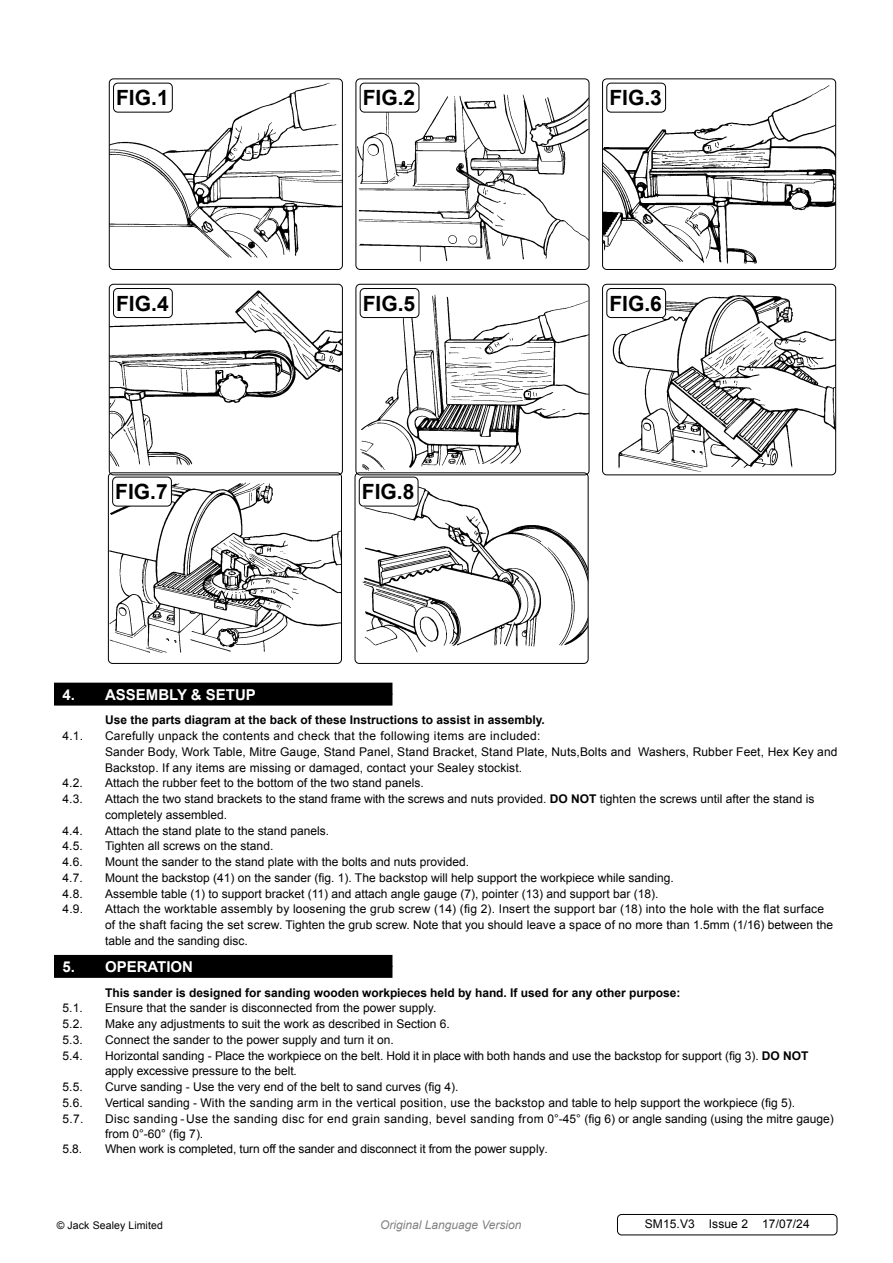
<style>
.page{position:relative;width:893px;height:1263px;background:#fff}
.page>*{position:absolute;margin:0;border:0;box-sizing:border-box;transform-origin:0 0}
.t1{font:700 21px "Arial";color:#000}
.t2{font:700 15px "Arial";color:#fff}
.Body__Tabbed{font:12px/15.8px "Arial";color:#000}
.Body__Tabbed-2{font:700 12px "Arial";color:#000}
.Body__Tabbed-3{font:12px/15.8px "Arial";letter-spacing:.03em;color:#000}
.Body__Tabbed-4{font:12px "Arial";letter-spacing:.02em;color:#000}
.t3{font:italic 12px "Arial";color:#818181}
.Body__Footer{font:12px "Arial";letter-spacing:.01em;color:#000}
.Body__Justified__7pt{font:10.5px "Arial";letter-spacing:.01em;color:#000}
.s1{font-weight:700}
</style>
<div class="page">
<div style="left:54px;top:693px;width:338px;height:12px;background:#000"></div>
<div style="left:54px;top:683px;width:338px;height:12px;background:#000"></div>
<div style="left:54px;top:966px;width:338px;height:12px;background:#000"></div>
<div style="left:54px;top:955px;width:338px;height:12px;background:#000"></div>
<img style="left:109px;top:80px;width:232px;height:189px">
<div style="left:109px;top:78px;width:234px;height:192px;border:1px solid #000;border-radius:4px"></div>
<div style="left:114px;top:83px;width:58px;height:29px;background:#fff;border-radius:4px"></div>
<div style="left:113px;top:83px;width:60px;height:30px;border:1px solid #000;border-radius:4px"></div>
<img style="left:356px;top:85px;width:233px;height:184px">
<div style="left:356px;top:78px;width:233px;height:192px;border:1px solid #000;border-radius:4px"></div>
<div style="left:360px;top:83px;width:59px;height:29px;background:#fff;border-radius:4px"></div>
<div style="left:360px;top:83px;width:59px;height:30px;border:1px solid #000;border-radius:4px"></div>
<img style="left:604px;top:80px;width:232px;height:189px">
<div style="left:602px;top:78px;width:234px;height:192px;border:1px solid #000;border-radius:4px"></div>
<div style="left:607px;top:83px;width:59px;height:29px;background:#fff;border-radius:4px"></div>
<div style="left:606px;top:83px;width:60px;height:30px;border:1px solid #000;border-radius:4px"></div>
<img style="left:109px;top:284px;width:232px;height:183px">
<div style="left:109px;top:284px;width:234px;height:191px;border:1px solid #000;border-radius:4px"></div>
<div style="left:114px;top:288px;width:58px;height:29px;background:#fff;border-radius:4px"></div>
<div style="left:113px;top:288px;width:60px;height:30px;border:1px solid #000;border-radius:4px"></div>
<img style="left:359px;top:291px;width:230px;height:183px">
<div style="left:356px;top:284px;width:233px;height:191px;border:1px solid #000;border-radius:4px"></div>
<div style="left:360px;top:288px;width:59px;height:29px;background:#fff;border-radius:4px"></div>
<div style="left:360px;top:288px;width:59px;height:30px;border:1px solid #000;border-radius:4px"></div>
<img style="left:603px;top:292px;width:233px;height:183px">
<div style="left:602px;top:284px;width:234px;height:191px;border:1px solid #000;border-radius:4px"></div>
<div style="left:607px;top:288px;width:59px;height:29px;background:#fff;border-radius:4px"></div>
<div style="left:606px;top:288px;width:60px;height:30px;border:1px solid #000;border-radius:4px"></div>
<div style="left:617px;top:1214px;width:220px;height:21px;border:1px solid #000;border-radius:4px"></div>
<img style="left:110px;top:474px;width:230px;height:188px">
<div style="left:108px;top:472px;width:234px;height:192px;border:1px solid #000;border-radius:4px"></div>
<div style="left:113px;top:477px;width:58px;height:29px;background:#fff;border-radius:4px"></div>
<div style="left:112px;top:477px;width:60px;height:29px;border:1px solid #000;border-radius:4px"></div>
<img style="left:355px;top:473px;width:233px;height:190px">
<div style="left:355px;top:472px;width:233px;height:192px;border:1px solid #000;border-radius:4px"></div>
<div style="left:359px;top:477px;width:59px;height:29px;background:#fff;border-radius:4px"></div>
<div style="left:359px;top:477px;width:59px;height:29px;border:1px solid #000;border-radius:4px"></div>
<p class="t1" style="left:116px;top:84px;width:54px">FIG.1</p>
<p class="t1" style="left:363px;top:84px;width:54px">FIG.2</p>
<p class="t1" style="left:609px;top:84px;width:54px">FIG.3</p>
<p class="t1" style="left:116px;top:289px;width:54px">FIG.4</p>
<p class="t1" style="left:363px;top:289px;width:54px">FIG.5</p>
<p class="t1" style="left:609px;top:289px;width:54px">FIG.6</p>
<p class="t1" style="left:115px;top:478px;width:54px">FIG.7</p>
<p class="t1" style="left:362px;top:478px;width:54px">FIG.8</p>
<p class="t2" style="left:63px;top:684px;width:195px">4. ASSEMBLY &amp; SETUP</p>
<p class="Body__Tabbed-2" style="left:105px;top:712px;width:441px">Use the parts diagram at the back of these Instructions to assist in assembly.</p>
<p class="Body__Tabbed" style="left:63px;top:728px;width:22px">4.1.</p>
<p class="Body__Tabbed-4" style="left:105px;top:728px;width:437px">Carefully unpack the contents and check that the following items are included:</p>
<p class="Body__Tabbed" style="left:105px;top:744px;width:734px">Sander Body, Work Table, Mitre Gauge, Stand Panel, Stand Bracket, Stand Plate, Nuts,Bolts and Washers, Rubber Feet, Hex Key and<br>Backstop. If any items are missing or damaged, contact your Sealey stockist.</p>
<p class="Body__Tabbed" style="left:63px;top:775px;width:22px">4.2.</p>
<p class="Body__Tabbed" style="left:105px;top:775px;width:320px">Attach the rubber feet to the bottom of the two stand panels.</p>
<p class="Body__Tabbed" style="left:63px;top:791px;width:22px">4.3.</p>
<p class="Body__Tabbed" style="left:105px;top:791px;width:711px">Attach the two stand brackets to the stand frame with the screws and nuts provided. <span class="s1">DO NOT</span> tighten the screws until after the stand is completely assembled.</p>
<p class="Body__Tabbed" style="left:63px;top:823px;width:22px">4.4.</p>
<p class="Body__Tabbed" style="left:105px;top:823px;width:226px">Attach the stand plate to the stand panels.</p>
<p class="Body__Tabbed" style="left:63px;top:838px;width:22px">4.5.</p>
<p class="Body__Tabbed" style="left:105px;top:838px;width:170px">Tighten all screws on the stand.</p>
<p class="Body__Tabbed" style="left:63px;top:854px;width:22px">4.6.</p>
<p class="Body__Tabbed" style="left:105px;top:854px;width:366px">Mount the sander to the stand plate with the bolts and nuts provided.</p>
<p class="Body__Tabbed" style="left:63px;top:870px;width:22px">4.7.</p>
<p class="Body__Tabbed" style="left:105px;top:870px;width:570px">Mount the backstop (41) on the sander (fig. 1). The backstop will help support the workpiece while sanding.</p>
<p class="Body__Tabbed" style="left:63px;top:886px;width:22px">4.8.</p>
<p class="Body__Tabbed" style="left:105px;top:886px;width:555px">Assemble table (1) to support bracket (11) and attach angle gauge (7), pointer (13) and support bar (18).</p>
<p class="Body__Tabbed" style="left:63px;top:901px;width:22px">4.9.</p>
<p class="Body__Tabbed" style="left:105px;top:901px;width:730px">Attach the worktable assembly by loosening the grub screw (14) (fig 2). Insert the support bar (18) into the hole with the flat surface of the shaft facing the set screw. Tighten the grub screw. Note that you should leave a space of no more than 1.5mm (1/16) between the table and the sanding disc.</p>
<p class="t2" style="left:63px;top:956px;width:132px">5. OPERATION</p>
<p class="Body__Tabbed-2" style="left:105px;top:984px;width:577px">This sander is designed for sanding wooden workpieces held by hand. If used for any other purpose:</p>
<p class="Body__Tabbed" style="left:63px;top:1000px;width:22px">5.1.</p>
<p class="Body__Tabbed" style="left:105px;top:1000px;width:333px">Ensure that the sander is disconnected from the power supply.</p>
<p class="Body__Tabbed" style="left:63px;top:1016px;width:22px">5.2.</p>
<p class="Body__Tabbed" style="left:105px;top:1016px;width:346px">Make any adjustments to suit the work as described in Section 6.</p>
<p class="Body__Tabbed" style="left:63px;top:1032px;width:22px">5.3.</p>
<p class="Body__Tabbed" style="left:105px;top:1032px;width:290px">Connect the sander to the power supply and turn it on.</p>
<p class="Body__Tabbed" style="left:63px;top:1048px;width:22px">5.4.</p>
<p class="Body__Tabbed" style="left:105px;top:1048px;width:705px">Horizontal sanding - Place the workpiece on the belt. Hold it in place with both hands and use the backstop for support (fig 3). <span class="s1">DO NOT </span>apply excessive pressure to the belt.</p>
<p class="Body__Tabbed" style="left:63px;top:1079px;width:22px">5.5.</p>
<p class="Body__Tabbed" style="left:105px;top:1079px;width:355px">Curve sanding - Use the very end of the belt to sand curves (fig 4).</p>
<p class="Body__Tabbed" style="left:63px;top:1095px;width:22px">5.6.</p>
<p class="Body__Tabbed" style="left:105px;top:1095px;width:692px">Vertical sanding - With the sanding arm in the vertical position, use the backstop and table to help support the workpiece (fig 5).</p>
<p class="Body__Tabbed" style="left:63px;top:1111px;width:23px">5.7.</p>
<p class="Body__Tabbed-3" style="left:105px;top:1111px;width:730px">Disc sanding - Use the sanding disc for end grain sanding, bevel sanding from 0°-45° (fig 6) or angle sanding (using the mitre gauge) from 0°-60° (fig 7).</p>
<p class="Body__Tabbed" style="left:63px;top:1141px;width:21px">5.8.</p>
<p class="Body__Tabbed" style="left:105px;top:1141px;width:444px">When work is completed, turn off the sander and disconnect it from the power supply.</p>
<p class="Body__Justified__7pt" style="left:57px;top:1218px;width:108px">© Jack Sealey Limited</p>
<p class="t3" style="left:380px;top:1217px;width:143px">Original Language Version</p>
<p class="Body__Footer" style="left:645px;top:1216px;width:166px">SM15.V3 Issue 2 17/07/24</p>
</div>
